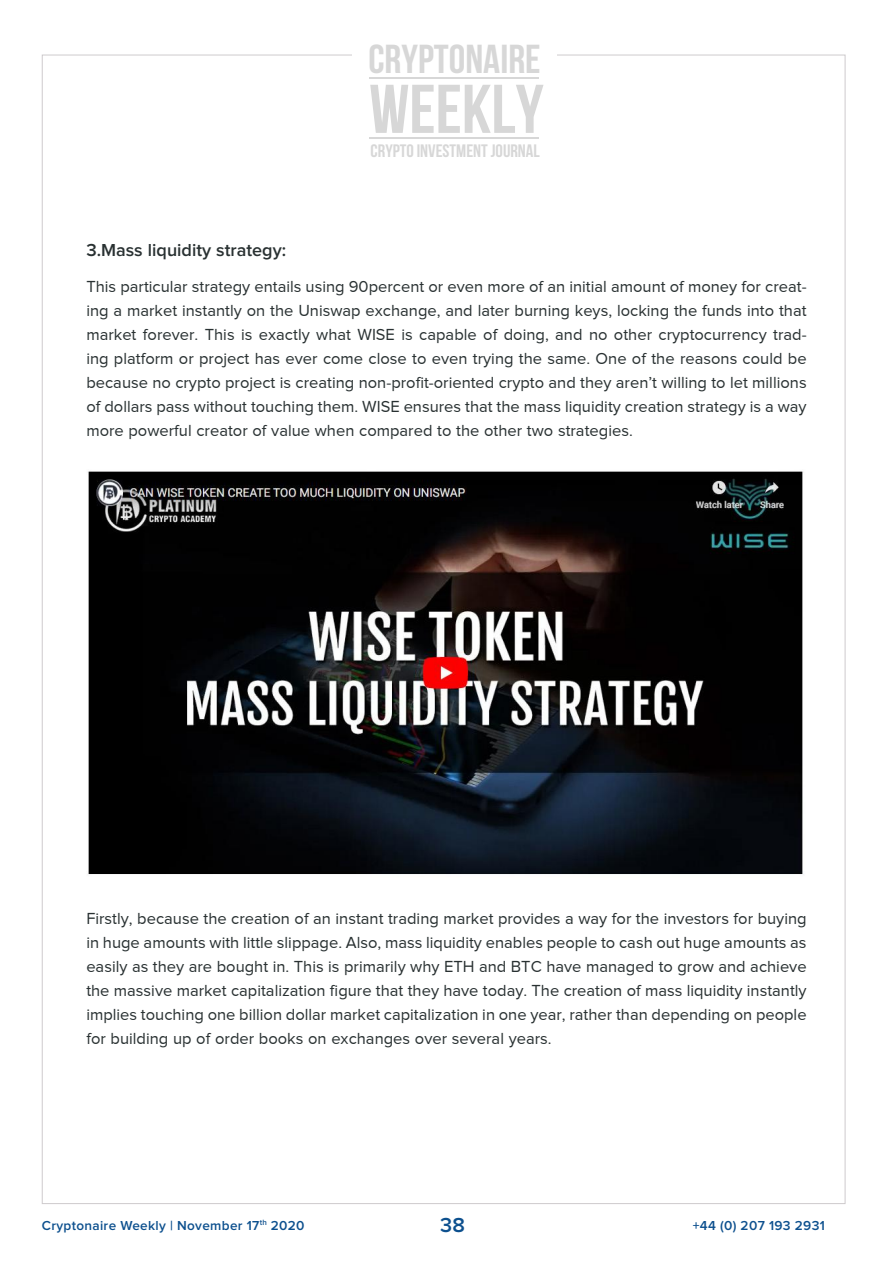
<style>
.page{position:relative;width:893px;height:1263px;background:#fff}
.page>*{position:absolute;margin:0;border:0;box-sizing:border-box;transform-origin:0 0}
.t1{font:68.7px "Bebas Neue";color:#d7d7d7;scale:1.04 1}
.t2{font:40.5px "Bebas Neue";color:#d7d7d7;scale:1.04 1}
.t3{font:600 21px "Proxima Nova";color:#0d508e}
.t4{font:600 18px "Proxima Nova";color:#293132}
.t5{font:18px "Bebas Neue";color:#d7d7d7;scale:1.04 1}
.t6{font:16.5px/24px "Proxima Nova";color:#293132;text-align:justify}
.t7{font:600 13.5px "Proxima Nova";letter-spacing:.025em;color:#0d508e}
</style>
<div class="page">
<hr style="left:370px;top:78px;width:169px;height:1px;background:#d7d7d7">
<hr style="left:370px;top:137px;width:169px;height:2px;background:#d7d7d7">
<img style="left:88px;top:471px;width:715px;height:404px">
<h2 class="t2" style="left:368px;top:36px;width:167px">CRYPTONAIRE</h2>
<h1 class="t1" style="left:369px;top:71px;width:169px">WEEKLY</h1>
<p class="t5" style="left:371px;top:141px;width:164px">CRYPTO INVESTMENT JOURNAL</p>
<p class="t4" style="left:86px;top:242px;width:201px">3.Mass liquidity strategy:</p>
<p class="t6" style="left:86px;top:275px;width:722px">This particular strategy entails using 90percent or even more of an initial amount of money for creat&shy;ing a market instantly on the Uniswap exchange, and later burning keys, locking the funds into that market forever. This is exactly what WISE is capable of doing, and no other cryptocurrency trad&shy;ing platform or project has ever come close to even trying the same. One of the reasons could be because no crypto project is creating non-profit-oriented crypto and they aren’t willing to let millions of dollars pass without touching them. WISE ensures that the mass liquidity creation strategy is a way more powerful creator of value when compared to the other two strategies.</p>
<p class="t6" style="left:86px;top:906px;width:722px">Firstly, because the creation of an instant trading market provides a way for the investors for buying in huge amounts with little slippage. Also, mass liquidity enables people to cash out huge amounts as easily as they are bought in. This is primarily why ETH and BTC have managed to grow and achieve the massive market capitalization figure that they have today. The creation of mass liquidity instantly implies touching one billion dollar market capitalization in one year, rather than depending on people for building up of order books on exchanges over several years.</p>
<p class="t3" style="left:440px;top:1216px;width:26px">38</p>
<p class="t7" style="left:42px;top:1219px;width:264px">Cryptonaire Weekly | November 17<sup>th</sup> 2020</p>
<p class="t7" style="left:693px;top:1219px;width:134px">+44 (0) 207 193 2931</p>
</div>
